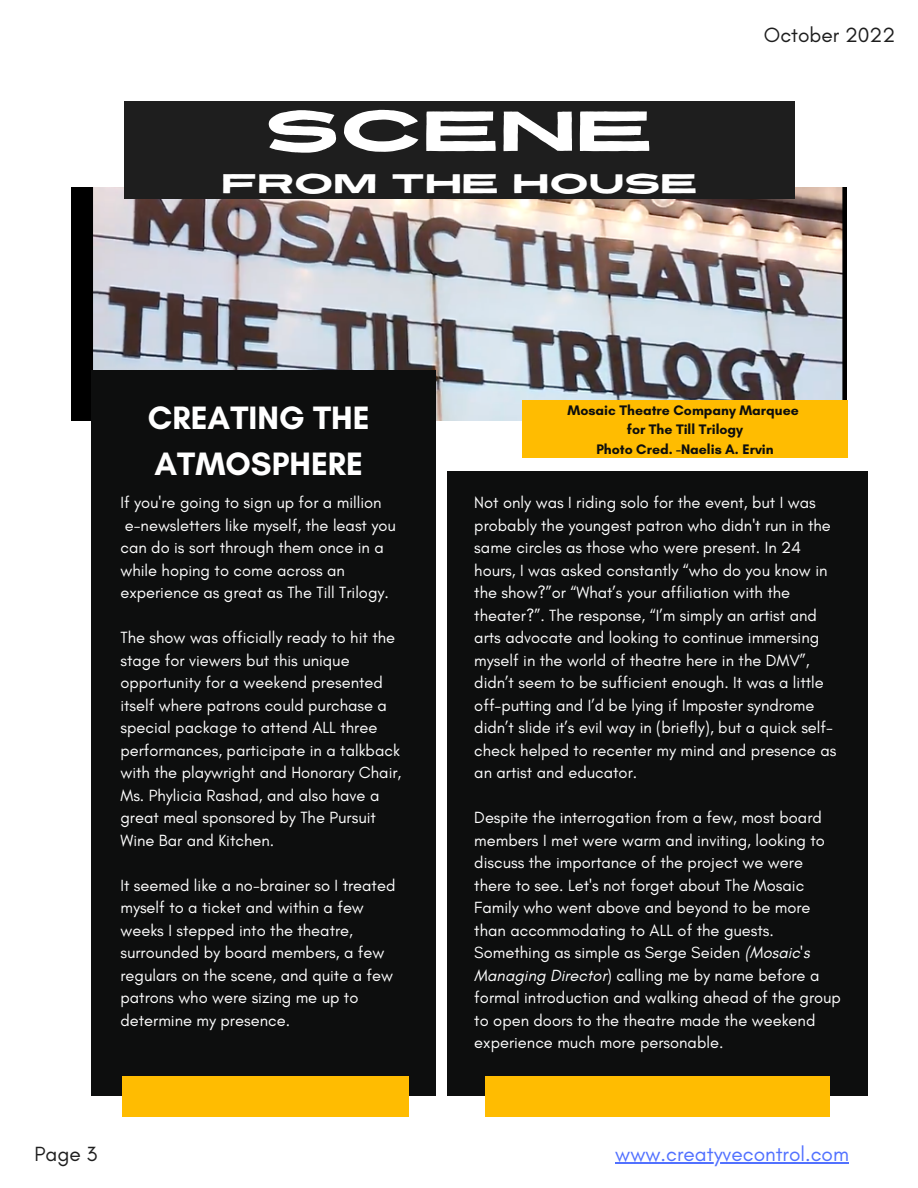
<style>
.page{position:relative;width:918px;height:1188px;background:#fff}
.page>*{position:absolute;margin:0;border:0;box-sizing:border-box;transform-origin:0 0}
.t1{font:expanded 56.1px "Revive 80";color:#fff}
.t2{font:700 33px/46.2px "Glacial Indifference";color:#fff}
.t3{font:expanded 27px "Revive 80";color:#fff}
.t4{font:20.85px "Glacial Indifference";color:#5271ff}
.t5{font:20.85px "Glacial Indifference";color:#1e1e1e}
.t6{font:16.5px/22.5px "Glacial Indifference";color:#fff}
.t7{font:700 14.1px/19.2px "Glacial Indifference";color:#0d0e0e;text-align:center}
.s1{font-style:italic}
</style>
<div class="page">
<img style="left:71px;top:187px;width:775px;height:233px">
<div style="left:92px;top:371px;width:344px;height:725px;background:#0d0e0e"></div>
<div style="left:447px;top:472px;width:421px;height:624px;background:#0d0e0e"></div>
<div style="left:523px;top:401px;width:325px;height:57px;background:#ffbc01"></div>
<div style="left:122px;top:1076px;width:287px;height:41px;background:#ffbc01"></div>
<div style="left:125px;top:101px;width:670px;height:98px;background:#1e1e1e"></div>
<div style="left:486px;top:1076px;width:344px;height:41px;background:#ffbc01"></div>
<hr style="left:615px;top:1162px;width:234px;height:1px;background:#5271ff">
<h1 class="t1" style="left:265px;top:87px;width:390px">SCENE</h1>
<h3 class="t3" style="left:222px;top:163px;width:478px">FROM THE HOUSE</h3>
<p class="t5" style="left:764px;top:23px;width:133px">October 2022</p>
<h2 class="t2" style="left:148px;top:394px;width:223px">CREATING THE<br>ATMOSPHERE</h2>
<p class="t6" style="left:120px;top:491px;width:277px">If you're going to sign up for a million e-newsletters like myself, the least you can do is sort through them once in a while hoping to come across an experience as great as The Till Trilogy.</p>
<p class="t6" style="left:120px;top:626px;width:282px">The show was officially ready to hit the stage for viewers but this unique opportunity for a weekend presented itself where patrons could purchase a special package to attend ALL three performances, participate in a talkback with the playwright and Honorary Chair, Ms. Phylicia Rashad, and also have a great meal sponsored by The Pursuit Wine Bar and Kitchen.</p>
<p class="t6" style="left:120px;top:874px;width:277px">It seemed like a no-brainer so I treated myself to a ticket and within a few weeks I stepped into the theatre, surrounded by board members, a few regulars on the scene, and quite a few patrons who were sizing me up to determine my presence.</p>
<p class="t7" style="left:568px;top:401px;width:233px">Mosaic Theatre Company Marquee for The Till Trilogy<br>Photo Cred. -Naelis A. Ervin</p>
<p class="t6" style="left:474px;top:491px;width:364px">Not only was I riding solo for the event, but I was probably the youngest patron who didn't run in the same circles as those who were present. In 24 hours, I was asked constantly “who do you know in the show?”or “What’s your affiliation with the theater?”. The response, “I’m simply an artist and arts advocate and looking to continue immersing myself in the world of theatre here in the DMV”, didn’t seem to be sufficient enough. It was a little off-putting and I’d be lying if Imposter syndrome didn’t slide it’s evil way in (briefly), but a quick self&shy;check helped to recenter my mind and presence as an artist and educator.</p>
<p class="t6" style="left:474px;top:806px;width:368px">Despite the interrogation from a few, most board members I met were warm and inviting, looking to discuss the importance of the project we were there to see. Let's not forget about The Mosaic Family who went above and beyond to be more than accommodating to ALL of the guests.<br>Something as simple as Serge Seiden <span class="s1">(Mosaic's Managing Director</span>) calling me by name before a formal introduction and walking ahead of the group to open doors to the theatre made the weekend experience much more personable.</p>
<p class="t5" style="left:34px;top:1141px;width:64px">Page 3</p>
<p class="t4" style="left:615px;top:1141px;width:235px">www.creatyvecontrol.com</p>
</div>
